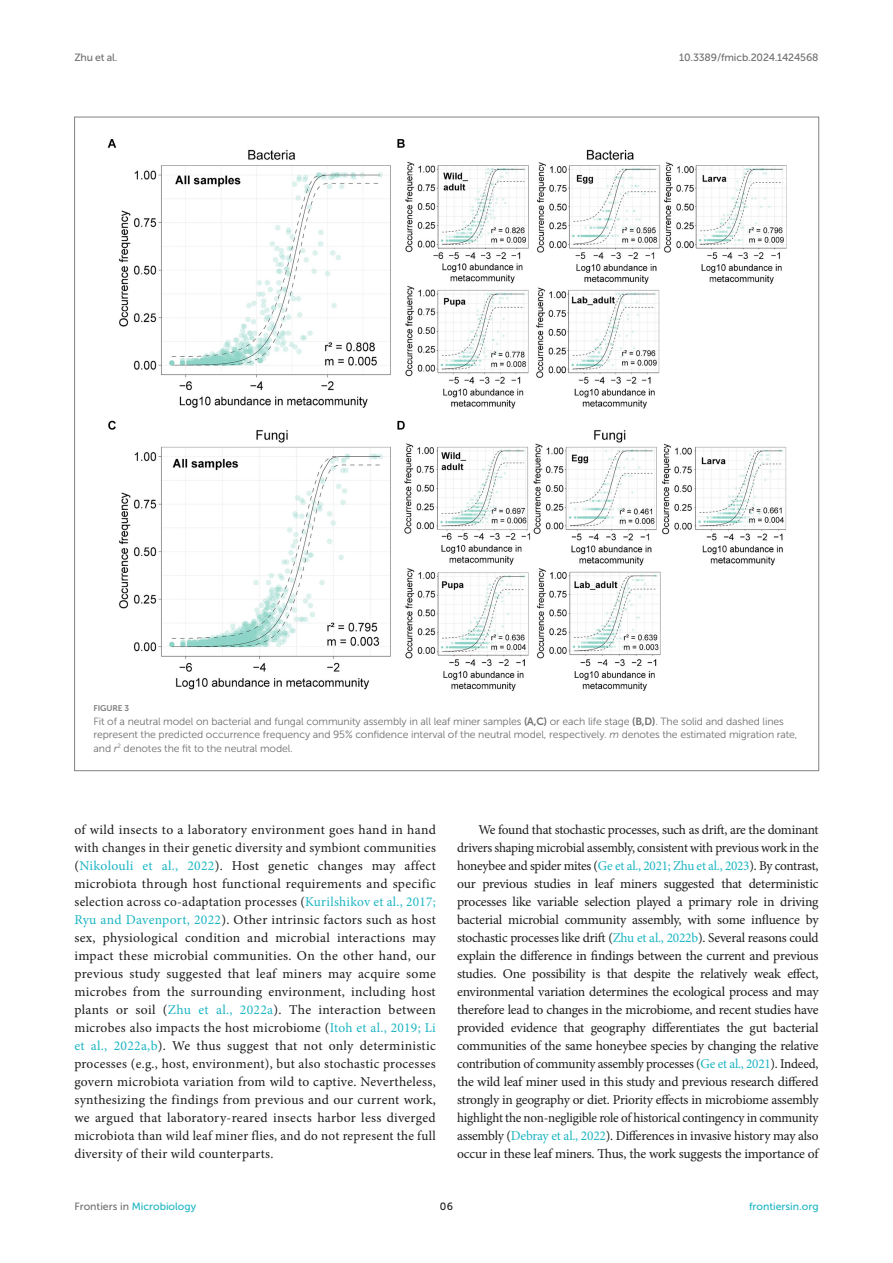
<style>
.page{position:relative;width:893px;height:1263px;background:#fff}
.page>*{position:absolute;margin:0;border:0;box-sizing:border-box;transform-origin:0 0}
.TEXT{font:13.5px/18px "Minion Pro";color:#1b1c1b;text-align:justify}
.FIG_LEG{font:10.5px/13.5px "Museo Sans 300";letter-spacing:-.01em;color:#706f70}
.t1{font:10.5px "Museo Sans 500";color:#1db5c3}
.t2{font:10.5px "Museo Sans 500";letter-spacing:-.015em;color:#706f70}
.t3{font:10.5px "Museo Sans 500";color:#1b1c1b}
.FIG_HD{font:8.25px "Museo Sans 700";letter-spacing:-.01em;color:#7e7f7f}
.s1{font-family:"Museo Sans 700"}
.s2{font-style:italic}
.s3{color:#1db5c3}
.s4{color:#706f70}
</style>
<div class="page">
<img style="left:107px;top:139px;width:680px;height:552px">
<p class="t2" style="left:74px;top:51px;width:45px">Zhu et al.</p>
<p class="t2" style="left:679px;top:51px;width:141px">10.3389/fmicb.2024.1424568</p>
<p class="FIG_HD" style="left:94px;top:704px;width:37px">FIGURE 3</p>
<p class="FIG_LEG" style="left:94px;top:714px;width:705px">Fit of a neutral model on bacterial and fungal community assembly in all leaf miner samples <span class="s1">(A,C)</span> or each life stage <span class="s1">(B,D)</span>. The solid and dashed lines represent the predicted occurrence frequency and 95% confidence interval of the neutral model, respectively. <span class="s2">m</span> denotes the estimated migration rate, and <span class="s2">r</span><sup>2</sup> denotes the fit to the neutral model.</p>
<p class="TEXT" style="left:74px;top:821px;width:363px">of wild insects to a laboratory environment goes hand in hand with changes in their genetic diversity and symbiont communities (<span class="s3">Nikolouli et al., 2022</span>). Host genetic changes may affect microbiota through host functional requirements and specific selection across co-adaptation processes (<span class="s3">Kurilshikov et al., 2017; Ryu and Davenport, 2022</span>). Other intrinsic factors such as host sex, physiological condition and microbial interactions may impact these microbial communities. On the other hand, our previous study suggested that leaf miners may acquire some microbes from the surrounding environment, including host plants or soil (<span class="s3">Zhu et al., 2022a</span>). The interaction between microbes also impacts the host microbiome (<span class="s3">Itoh et al., 2019; Li et al., 2022a,b</span>). We thus suggest that not only deterministic processes (e.g., host, environment), but also stochastic processes govern microbiota variation from wild to captive. Nevertheless, synthesizing the findings from previous and our current work, we argued that laboratory-reared insects harbor less diverged microbiota than wild leaf miner flies, and do not represent the full diversity of their wild counterparts.</p>
<p class="TEXT" style="left:457px;top:821px;width:363px;text-indent:21px">We found that stochastic processes, such as drift, are the dominant drivers shaping microbial assembly, consistent with previous work in the honeybee and spider mites (<span class="s3">Ge et al., 2021; Zhu et al., 2023</span>). By contrast, our previous studies in leaf miners suggested that deterministic processes like variable selection played a primary role in driving bacterial microbial community assembly, with some influence by stochastic processes like drift (<span class="s3">Zhu et al., 2022b</span>). Several reasons could explain the difference in findings between the current and previous studies. One possibility is that despite the relatively weak effect, environmental variation determines the ecological process and may therefore lead to changes in the microbiome, and recent studies have provided evidence that geography differentiates the gut bacterial communities of the same honeybee species by changing the relative contribution of community assembly processes (<span class="s3">Ge et al., 2021</span>). Indeed, the wild leaf miner used in this study and previous research differed strongly in geography or diet. Priority effects in microbiome assembly highlight the non-negligible role of historical contingency in community assembly (<span class="s3">Debray et al., 2022</span>). Differences in invasive history may also occur in these leaf miners. Thus, the work suggests the importance of</p>
<p class="t1" style="left:74px;top:1200px;width:123px"><span class="s4">Frontiers in</span> Microbiology</p>
<p class="t3" style="left:440px;top:1200px;width:15px">06</p>
<p class="t1" style="left:749px;top:1200px;width:71px">frontiersin.org</p>
</div>
